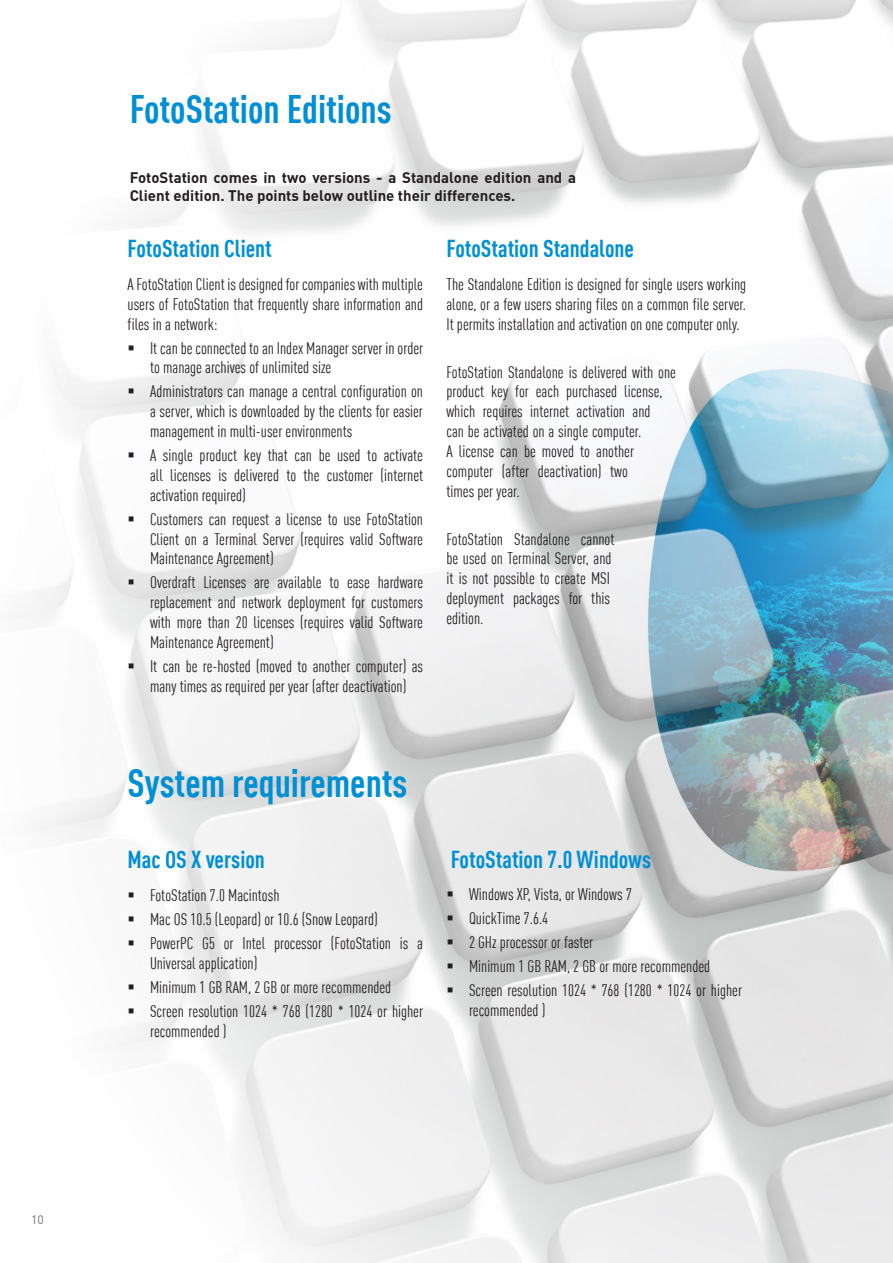
<style>
.page{position:relative;width:893px;height:1263px;background:#fff}
.page>*{position:absolute;margin:0;border:0;box-sizing:border-box;transform-origin:0 0}
.Main_title{font:700 39px "Foto Ware DIN Cond";color:#008fd5}
.Heading{font:700 24px "Foto Ware DIN Cond";color:#008fd5}
.bullet_small{font:16.5px/19.8px "Foto Ware DIN Cond";color:#231f20}
.Brødtekst{font:15px/18px "Foto Ware DIN Bold";color:#231f20}
.t1{font:12px "Foto Ware DIN";color:#6c6d70}
</style>
<div class="page">
<img style="left:20px;top:0;width:873px;height:1263px">
<svg style="left:129px;top:345px;width:5px;height:5px"></svg>
<svg style="left:129px;top:389px;width:5px;height:5px"></svg>
<svg style="left:129px;top:453px;width:5px;height:5px"></svg>
<svg style="left:129px;top:516px;width:5px;height:5px"></svg>
<svg style="left:129px;top:580px;width:5px;height:5px"></svg>
<svg style="left:129px;top:663px;width:5px;height:5px"></svg>
<svg style="left:129px;top:892px;width:5px;height:5px"></svg>
<svg style="left:129px;top:916px;width:5px;height:5px"></svg>
<svg style="left:129px;top:940px;width:5px;height:5px"></svg>
<svg style="left:129px;top:984px;width:5px;height:5px"></svg>
<svg style="left:129px;top:1008px;width:5px;height:5px"></svg>
<svg style="left:448px;top:892px;width:5px;height:4px"></svg>
<svg style="left:448px;top:916px;width:5px;height:4px"></svg>
<svg style="left:448px;top:940px;width:5px;height:5px"></svg>
<svg style="left:448px;top:964px;width:5px;height:5px"></svg>
<svg style="left:448px;top:988px;width:5px;height:5px"></svg>
<p class="t1" style="left:31px;top:1212px;width:14px">10</p>
<p class="Main_title" style="left:130px;top:85px;width:264px">FotoStation Editions</p>
<p class="Brødtekst" style="left:130px;top:168px;width:448px">FotoStation comes in two versions - a Standalone edition and a<br>Client edition. The points below outline their differences.</p>
<p class="Heading" style="left:446px;top:234px;width:189px">FotoStation Standalone</p>
<p class="bullet_small" style="left:446px;top:274px;width:301px;text-align:justify">The Standalone Edition is designed for single users working alone, or a few users sharing files on a common file server.<br>It permits installation and activation on one computer only.</p>
<p class="bullet_small" style="left:446px;top:362px;width:231px">FotoStation Standalone is delivered with one product key for each purchased license, which requires internet activation and<br>can be activated on a single computer.<br>A license can be moved to another computer (after deactivation) two<br>times per year.</p>
<p class="bullet_small" style="left:446px;top:529px;width:170px">FotoStation Standalone cannot be used on Terminal Server, and it is not possible to create MSI deployment packages for this edition.</p>
<p class="Heading" style="left:128px;top:234px;width:146px">FotoStation Client</p>
<p class="bullet_small" style="left:128px;top:274px;width:297px;text-align:justify">A FotoStation Client is designed for companies with multiple users of FotoStation that frequently share information and files in a network:</p>
<p class="bullet_small" style="left:150px;top:338px;width:275px">It can be connected to an Index Manager server in order to manage archives of unlimited size</p>
<p class="bullet_small" style="left:150px;top:382px;width:275px;text-align:justify">Administrators can manage a central configuration on a server, which is downloaded by the clients for easier management in multi-user environments</p>
<p class="bullet_small" style="left:150px;top:445px;width:275px;text-align:justify">A single product key that can be used to activate all licenses is delivered to the customer (internet activation required)</p>
<p class="bullet_small" style="left:150px;top:509px;width:274px;text-align:justify">Customers can request a license to use FotoStation Client on a Terminal Server (requires valid Software Maintenance Agreement)</p>
<p class="bullet_small" style="left:150px;top:573px;width:275px;text-align:justify">Overdraft Licenses are available to ease hardware replacement and network deployment for customers with more than 20 licenses (requires valid Software Maintenance Agreement)</p>
<p class="bullet_small" style="left:150px;top:656px;width:274px">It can be re-hosted (moved to another computer) as many times as required per year (after deactivation)</p>
<p class="Main_title" style="left:128px;top:759px;width:281px">System requirements</p>
<p class="Heading" style="left:128px;top:845px;width:139px">Mac OS X version</p>
<p class="bullet_small" style="left:150px;top:885px;width:131px">FotoStation 7.0 Macintosh</p>
<p class="bullet_small" style="left:150px;top:909px;width:229px">Mac OS 10.5 (Leopard) or 10.6 (Snow Leopard)</p>
<p class="bullet_small" style="left:150px;top:933px;width:274px">PowerPC G5 or Intel processor (FotoStation is a<br>Universal application)</p>
<p class="bullet_small" style="left:150px;top:977px;width:243px">Minimum 1 GB RAM, 2 GB or more recommended</p>
<p class="bullet_small" style="left:150px;top:1001px;width:275px">Screen resolution 1024 * 768 (1280 * 1024 or higher recommended )</p>
<p class="Heading" style="left:451px;top:844px;width:202px">FotoStation 7.0 Windows</p>
<p class="bullet_small" style="left:469px;top:884px;width:164px">Windows XP, Vista, or Windows 7</p>
<p class="bullet_small" style="left:469px;top:908px;width:81px">QuickTime 7.6.4</p>
<p class="bullet_small" style="left:469px;top:932px;width:126px">2 GHz processor or faster</p>
<p class="bullet_small" style="left:469px;top:956px;width:243px">Minimum 1 GB RAM, 2 GB or more recommended</p>
<p class="bullet_small" style="left:469px;top:980px;width:275px">Screen resolution 1024 * 768 (1280 * 1024 or higher recommended )</p>
</div>
